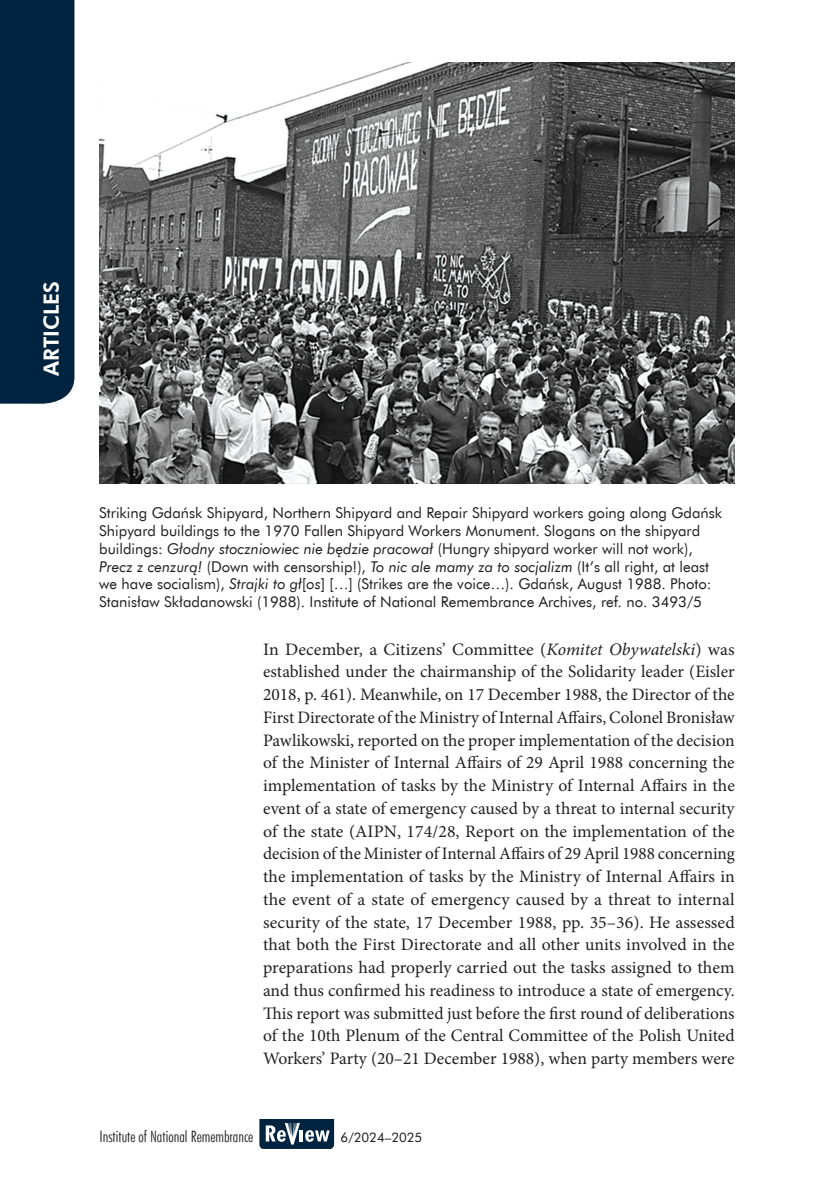
<style>
.page{position:relative;width:834px;height:1191px;background:#fff}
.page>*{position:absolute;margin:0;border:0;box-sizing:border-box;transform-origin:0 0}
.t1{font:21px "Futura Hv EU";color:#fff}
.tekst_Minion{font:17.5px/22.8px "Minion Pro";color:#231f20;text-align:justify}
.t2{font:15.75px "Futura Lt Cn EU";color:#231f20}
.Podpisy_FOTO_REVIEW{font:14.88px/17.8px "Futura EU";color:#231f20}
.t3{font:13.12px "Futura EU";color:#231f20}
.s1{font-style:italic}
</style>
<div class="page">
<svg style="left:259px;top:1119px;width:75px;height:30px"></svg>
<div style="left:0;top:0;width:74px;height:404px;background:#002340"></div>
<img style="left:99px;top:62px;width:635px;height:421px">
<p class="t1" style="left:38px;top:376px;width:96px;rotate:-90deg">ARTICLES</p>
<p class="Podpisy_FOTO_REVIEW" style="left:99px;top:504px;width:624px">Striking Gdańsk Shipyard, Northern Shipyard and Repair Shipyard workers going along Gdańsk Shipyard buildings to the 1970 Fallen Shipyard Workers Monument. Slogans on the shipyard buildings: <span class="s1">Głodny stoczniowiec nie będzie pracował</span> (Hungry shipyard worker will not work), <span class="s1">Precz z cenzurą!</span> (Down with censorship!), <span class="s1">To nic ale mamy za to socjalizm</span> (It’s all right, at least we have socialism), <span class="s1">Strajki to gł</span>[<span class="s1">os</span>] […] (Strikes are the voice…). Gdańsk, August 1988. Photo:<br>Stanisław Składanowski (1988). Institute of National Remembrance Archives, ref. no. 3493/5</p>
<p class="tekst_Minion" style="left:263px;top:637px;width:473px">In December, a Citizens’ Committee (<span class="s1">Komitet Obywatelski</span>) was established under the chairmanship of the Solidarity leader (Eisler 2018, p. 461). Meanwhile, on 17 December 1988, the Director of the First Directorate of the Ministry of Internal Affairs, Colonel Bronisław Pawlikowski, reported on the proper implementation of the decision of the Minister of Internal Affairs of 29 April 1988 concerning the implementation of tasks by the Ministry of Internal Affairs in the event of a state of emergency caused by a threat to internal security of the state (AIPN, 174/28, Report on the implementation of the decision of the Minister of Internal Affairs of 29 April 1988 concerning the implementation of tasks by the Ministry of Internal Affairs in the event of a state of emergency caused by a threat to internal security of the state, 17 December 1988, pp. 35–36). He assessed that both the First Directorate and all other units involved in the preparations had properly carried out the tasks assigned to them and thus confirmed his readiness to introduce a state of emergency.<br>This report was submitted just before the first round of deliberations of the 10th Plenum of the Central Committee of the Polish United Workers’ Party (20–21 December 1988), when party members were</p>
<p class="t2" style="left:99px;top:1126px;width:155px">Institute of National Remembrance</p>
<p class="t3" style="left:340px;top:1129px;width:83px">6/2024–2025</p>
</div>
